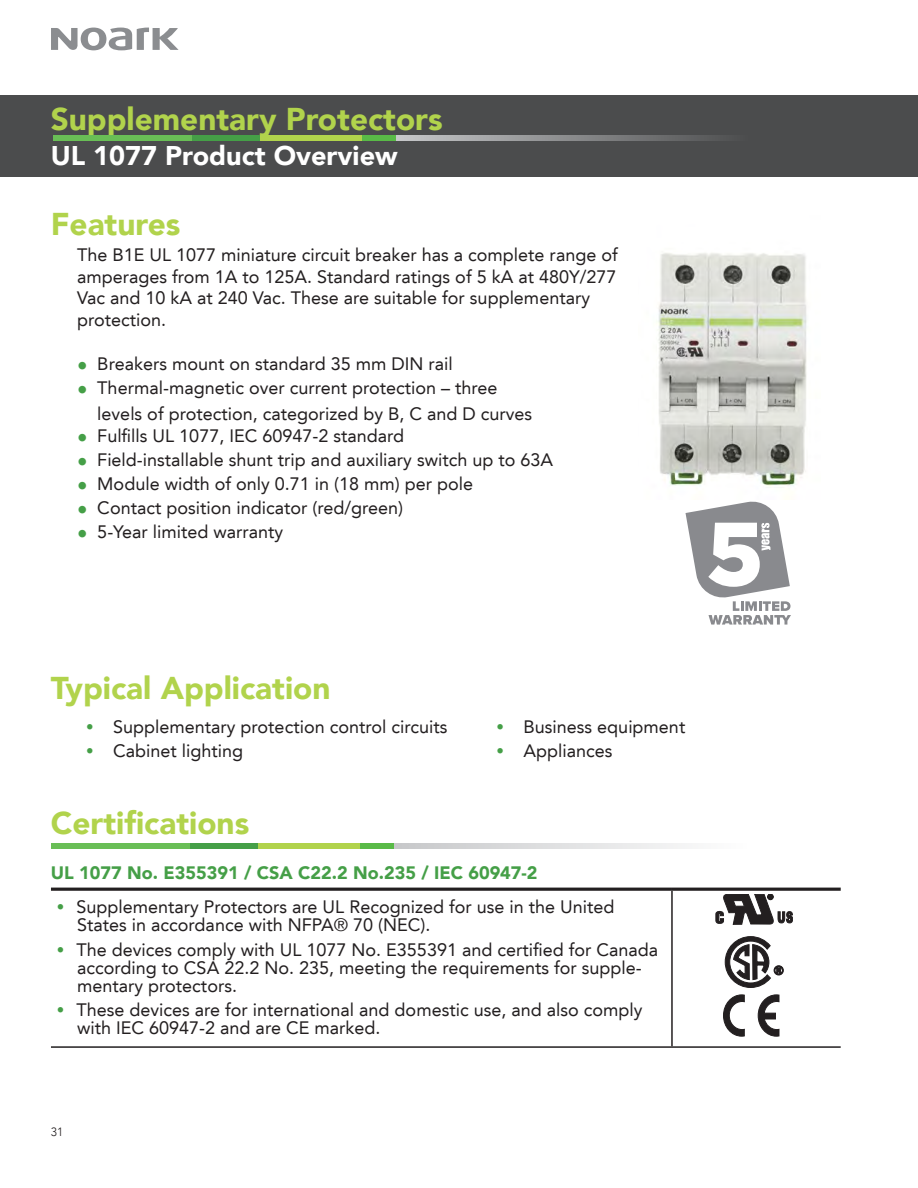
<style>
.page{position:relative;width:918px;height:1188px;background:#fff}
.page>*{position:absolute;margin:0;border:0;box-sizing:border-box;transform-origin:0 0}
.t1{font:900 31.5px "Avenir LT";color:#b1d34c}
.t2{font:900 27px "Avenir LT";color:#fff}
.t3{font:18px/18px "Avenir LT";color:#231f20}
.t4{font:900 18px "Avenir LT";color:#459f47}
.t5{font:300 12px "Avenir LT";color:#231f20}
.s1{font-size:21px;color:#459f47}
.s2{font-size:15px;color:#459f47}
</style>
<div class="page">
<div style="left:0;top:96px;width:918px;height:81px;background:#4b4c4d"></div>
<div style="left:53px;top:136px;width:139px;height:5px;background:#69be56"></div>
<div style="left:192px;top:136px;width:68px;height:5px;background:#459f47"></div>
<div style="left:260px;top:136px;width:103px;height:5px;background:#b1d34c"></div>
<div style="left:363px;top:136px;width:35px;height:5px;background:#59ba47"></div>
<svg style="left:397px;top:136px;width:323px;height:5px;background:#8e8f90"></svg>
<div style="left:51px;top:843px;width:139px;height:6px;background:#69be56"></div>
<div style="left:190px;top:843px;width:68px;height:6px;background:#459f47"></div>
<div style="left:258px;top:843px;width:103px;height:6px;background:#b1d34c"></div>
<div style="left:360px;top:843px;width:36px;height:6px;background:#59ba47"></div>
<svg style="left:395px;top:843px;width:292px;height:6px;background:#dddedf"></svg>
<hr style="left:671px;top:891px;width:2px;height:155px;background:#231f20">
<hr style="left:51px;top:1046px;width:621px;height:2px;background:#231f20">
<hr style="left:672px;top:1046px;width:169px;height:2px;background:#231f20">
<hr style="left:51px;top:888px;width:621px;height:3px;background:#231f20">
<hr style="left:672px;top:888px;width:169px;height:3px;background:#231f20">
<svg style="left:723px;top:995px;width:56px;height:41px"></svg>
<svg style="left:716px;top:894px;width:77px;height:30px"></svg>
<svg style="left:725px;top:936px;width:59px;height:52px"></svg>
<img style="left:658px;top:253px;width:149px;height:233px">
<svg style="left:686px;top:501px;width:105px;height:124px"></svg>
<svg style="left:51px;top:28px;width:128px;height:22px"></svg>
<p class="t1" style="left:51px;top:100px;width:393px">Supplementary Protectors</p>
<p class="t2" style="left:51px;top:139px;width:348px">UL 1077 Product Overview</p>
<p class="t1" style="left:51px;top:205px;width:131px">Features</p>
<p class="t3" style="left:77px;top:244px;width:542px;line-height:21.6px">The B1E UL 1077 miniature circuit breaker has a complete range of amperages from 1A to 125A. Standard ratings of 5 kA at 480Y/277<br>Vac and 10 kA at 240 Vac. These are suitable for supplementary protection.</p>
<p class="t3" style="left:77px;top:355px;width:377px"><span class="s1">•</span> Breakers mount on standard 35 mm DIN rail</p>
<p class="t3" style="left:97px;top:375px;width:436px;line-height:25.5px;text-indent:-20px"><span class="s1">•</span> Thermal-magnetic over current protection – three levels of protection, categorized by B, C and D curves</p>
<p class="t3" style="left:77px;top:427px;width:329px"><span class="s1">•</span> Fulfills UL 1077, IEC 60947-2 standard</p>
<p class="t3" style="left:77px;top:451px;width:478px"><span class="s1">•</span> Field-installable shunt trip and auxiliary switch up to 63A</p>
<p class="t3" style="left:77px;top:475px;width:398px"><span class="s1">•</span> Module width of only 0.71 in (18 mm) per pole</p>
<p class="t3" style="left:77px;top:499px;width:328px"><span class="s1">•</span> Contact position indicator (red/green)</p>
<p class="t3" style="left:77px;top:523px;width:208px"><span class="s1">•</span> 5-Year limited warranty</p>
<p class="t1" style="left:51px;top:669px;width:281px">Typical Application</p>
<p class="t3" style="left:86px;top:718px;width:363px"><span class="s2">•</span> Supplementary protection control circuits</p>
<p class="t3" style="left:86px;top:742px;width:158px"><span class="s2">•</span> Cabinet lighting</p>
<p class="t3" style="left:497px;top:718px;width:190px"><span class="s2">•</span> Business equipment</p>
<p class="t3" style="left:497px;top:742px;width:118px"><span class="s2">•</span> Appliances</p>
<p class="t1" style="left:51px;top:804px;width:200px">Certifications</p>
<p class="t4" style="left:51px;top:862px;width:488px">UL 1077 No. E355391 / CSA C22.2 No.235 / IEC 60947-2</p>
<p class="t3" style="left:77px;top:898px;width:539px;text-indent:-20px"><span class="s2">•</span> Supplementary Protectors are UL Recognized for use in the United<br>States in accordance with NFPA® 70 (NEC).</p>
<p class="t3" style="left:77px;top:941px;width:582px;text-indent:-20px"><span class="s2">•</span> The devices comply with UL 1077 No. E355391 and certified for Canada according to CSA 22.2 No. 235, meeting the requirements for supple&shy;mentary protectors.</p>
<p class="t3" style="left:77px;top:1001px;width:567px;text-indent:-20px"><span class="s2">•</span> These devices are for international and domestic use, and also comply with IEC 60947-2 and are CE marked.</p>
<p class="t5" style="left:51px;top:1125px;width:14px">31</p>
</div>
